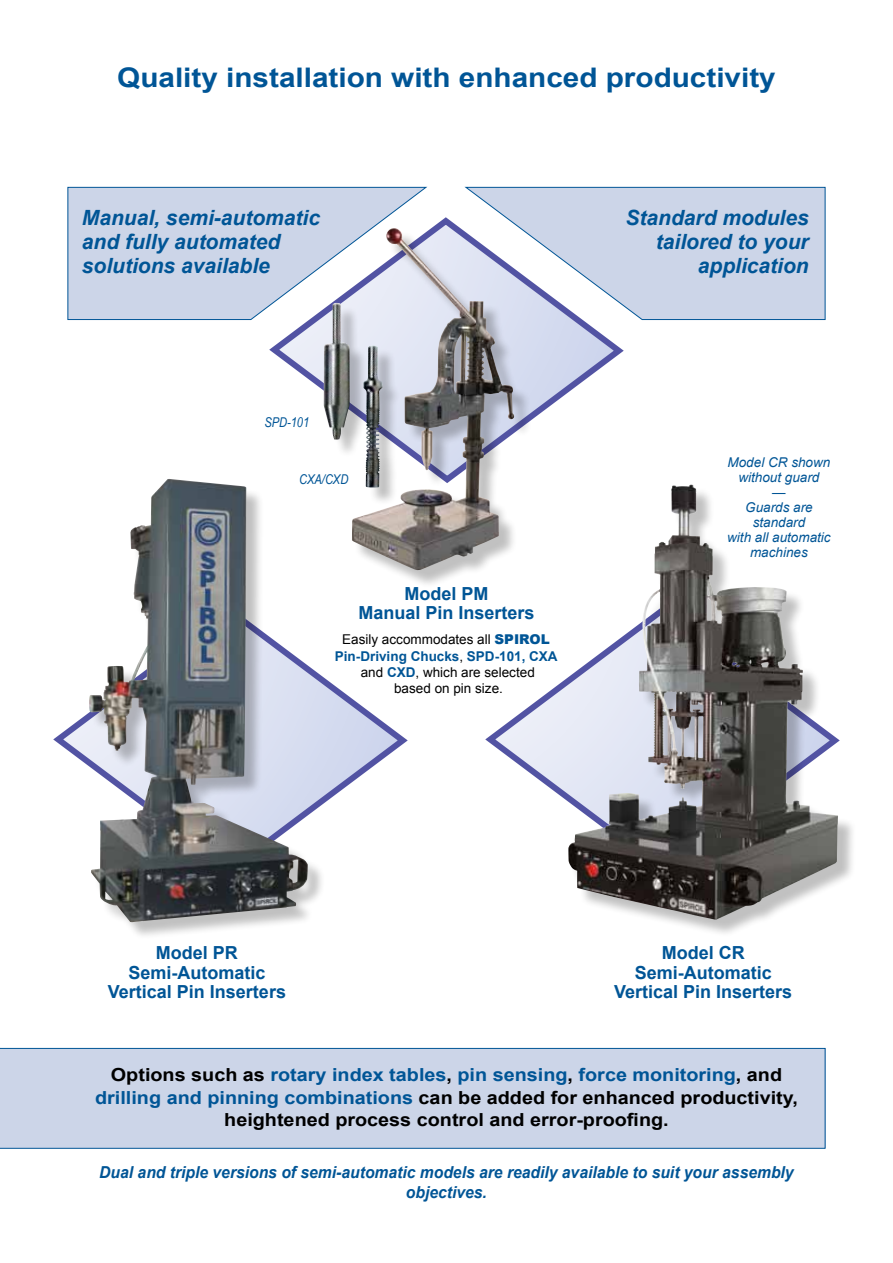
<style>
.page{position:relative;width:893px;height:1263px;background:#fff}
.page>*{position:absolute;margin:0;border:0;box-sizing:border-box;transform-origin:0 0}
.t1{font:700 27px "Arial";color:#005596;scale:1.1 1}
.t2{font:italic 700 21px/24px "Arial";color:#005596}
.t3{font:700 18px/22.5px "Arial";color:#000;text-align:center;scale:1.1 1}
.t4{font:700 18px/19.5px "Arial";color:#005596;text-align:center}
.t5{font:italic 700 16.5px/19.5px "Arial";color:#005596;text-align:center;scale:.95 1}
.t6{font:13.5px/16.2px "Arial";color:#000;text-align:center}
.t7{font:italic 13.5px/15px "Arial";color:#005596;text-align:center}
.t8{font:italic 13.5px "Arial Narrow";color:#005596}
.s1{font-weight:900;color:#005596}
.s2{font-weight:700;color:#005596}
.s3{color:#005596}
</style>
<div class="page">
<div style="left:0;top:1047px;width:826px;height:102px;background:#ccd5e8"></div>
<div style="left:465px;top:186px;width:361px;height:134px;background:#ccd5e8"></div>
<div style="left:67px;top:186px;width:360px;height:134px;background:#ccd5e8"></div>
<svg style="left:264px;top:214px;width:363px;height:206px"></svg>
<svg style="left:485px;top:675px;width:86px;height:191px"></svg>
<svg style="left:53px;top:679px;width:355px;height:123px"></svg>
<div style="left:571px;top:487px;width:285px;height:451px;background:#000;opacity:.25"></div>
<img style="left:639px;top:485px;width:50px;height:242px">
<div style="left:91px;top:481px;width:235px;height:459px;background:#000;opacity:.25"></div>
<img style="left:89px;top:480px;width:207px;height:442px">
<div style="left:326px;top:306px;width:43px;height:152px;background:#000;opacity:.25"></div>
<img style="left:324px;top:303px;width:26px;height:137px">
<div style="left:354px;top:231px;width:178px;height:357px;background:#000;opacity:.25"></div>
<img style="left:351px;top:239px;width:148px;height:332px">
<h1 class="t1" style="left:117px;top:60px;width:600px">Quality installation with enhanced productivity</h1>
<p class="t2" style="left:82px;top:207px;width:240px">Manual, semi-automatic and fully automated solutions available</p>
<p class="t2" style="left:626px;top:207px;width:185px;text-align:right">Standard modules tailored to your application</p>
<p class="t8" style="left:264px;top:412px;width:46px">SPD-101</p>
<p class="t8" style="left:299px;top:470px;width:51px">CXA/CXD</p>
<p class="t4" style="left:358px;top:584px;width:178px">Model PM<br>Manual Pin Inserters</p>
<p class="t6" style="left:335px;top:632px;width:224px">Easily accommodates all <span class="s1">SPIROL<br></span><span class="s2">Pin-Driving Chucks</span>, <span class="s2">SPD-101, CXA </span>and <span class="s2">CXD</span>, which are selected<br>based on pin size.</p>
<p class="t7" style="left:727px;top:455px;width:105px">Model CR shown without guard<br>—<br>Guards are standard<br>with all automatic machines</p>
<p class="t4" style="left:108px;top:943px;width:180px">Model PR<br>Semi-Automatic<br>Vertical Pin Inserters</p>
<p class="t4" style="left:614px;top:944px;width:180px">Model CR<br>Semi-Automatic<br>Vertical Pin Inserters</p>
<p class="t3" style="left:95px;top:1064px;width:640px">Options such as <span class="s3">rotary index tables</span>, <span class="s3">pin sensing</span>, <span class="s3">force monitoring</span>, and <span class="s3">drilling and pinning combinations</span> can be added for enhanced productivity, heightened process control and error-proofing.</p>
<p class="t5" style="left:99px;top:1163px;width:732px">Dual and triple versions of semi-automatic models are readily available to suit your assembly objectives.</p>
</div>
